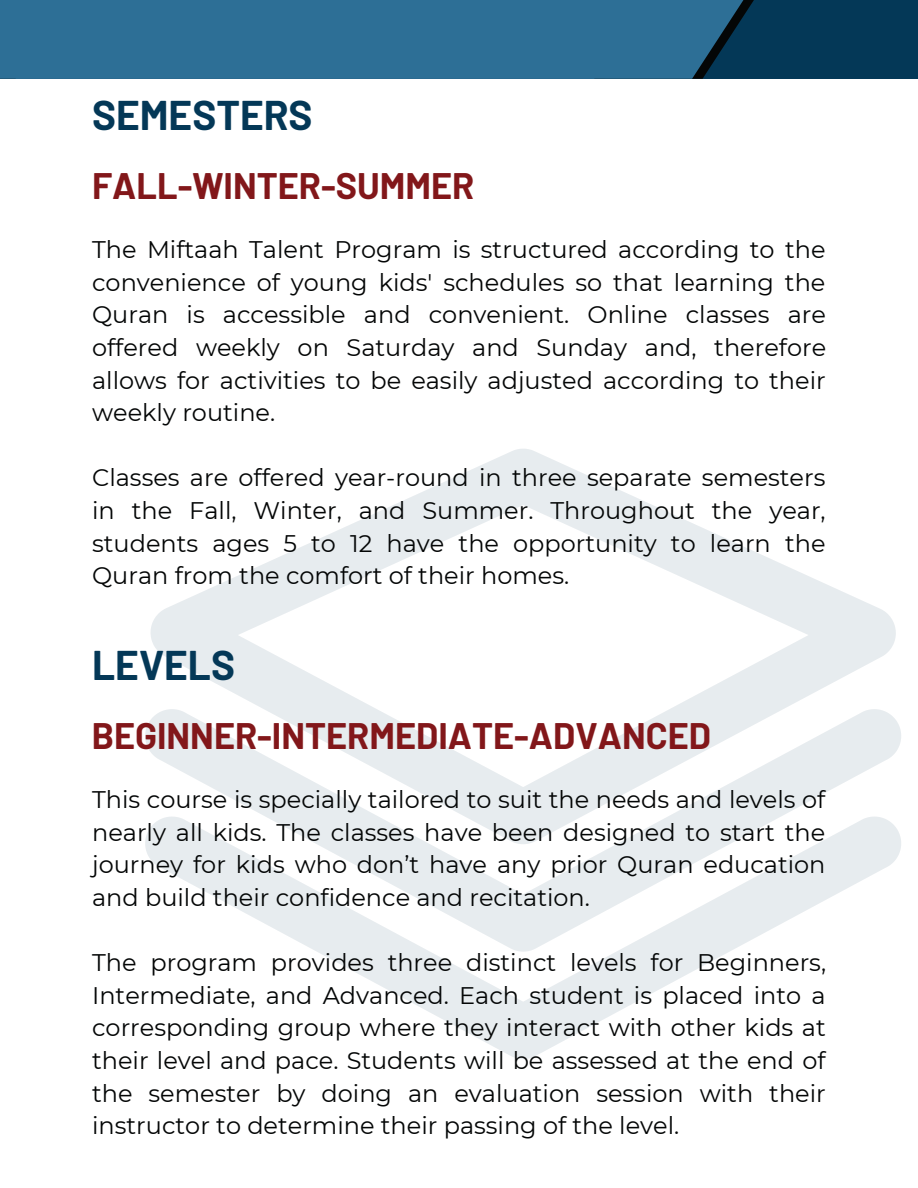
<style>
.page{position:relative;width:918px;height:1188px;background:#fff}
.page>*{position:absolute;margin:0;border:0;box-sizing:border-box;transform-origin:0 0}
.t1{font:700 40.5px "Barlow";color:#043857}
.t2{font:700 36px "Barlow";color:#82171a}
.t3{font:24px/32.7px "Montserrat";color:#040606;text-align:justify}
</style>
<div class="page">
<div style="left:0;top:0;width:918px;height:79px;background:#043857"></div>
<div style="left:0;top:0;width:594px;height:78px;background:#2d6f96"></div>
<div style="left:16px;top:0;width:820px;height:79px;background:#2d6f96"></div>
<svg style="left:150px;top:449px;width:746px;height:260px"></svg>
<svg style="left:145px;top:709px;width:756px;height:108px;fill:#e7ecef"></svg>
<svg style="left:145px;top:817px;width:756px;height:242px"></svg>
<h1 class="t1" style="left:92px;top:90px;width:222px">SEMESTERS</h1>
<h2 class="t2" style="left:92px;top:163px;width:384px">FALL-WINTER-SUMMER</h2>
<p class="t3" style="left:92px;top:233px;width:736px">The Miftaah Talent Program is structured according to the convenience of young kids' schedules so that learning the Quran is accessible and convenient. Online classes are offered weekly on Saturday and Sunday and, therefore allows for activities to be easily adjusted according to their weekly routine.</p>
<p class="t3" style="left:92px;top:461px;width:735px">Classes are offered year-round in three separate semesters in the Fall, Winter, and Summer. Throughout the year, students ages 5 to 12 have the opportunity to learn the Quran from the comfort of their homes.</p>
<h1 class="t1" style="left:92px;top:640px;width:144px">LEVELS</h1>
<h2 class="t2" style="left:92px;top:713px;width:621px">BEGINNER-INTERMEDIATE-ADVANCED</h2>
<p class="t3" style="left:92px;top:783px;width:735px">This course is specially tailored to suit the needs and levels of nearly all kids. The classes have been designed to start the journey for kids who don’t have any prior Quran education and build their confidence and recitation.</p>
<p class="t3" style="left:92px;top:946px;width:735px">The program provides three distinct levels for Beginners, Intermediate, and Advanced. Each student is placed into a corresponding group where they interact with other kids at their level and pace. Students will be assessed at the end of the semester by doing an evaluation session with their instructor to determine their passing of the level.</p>
</div>
